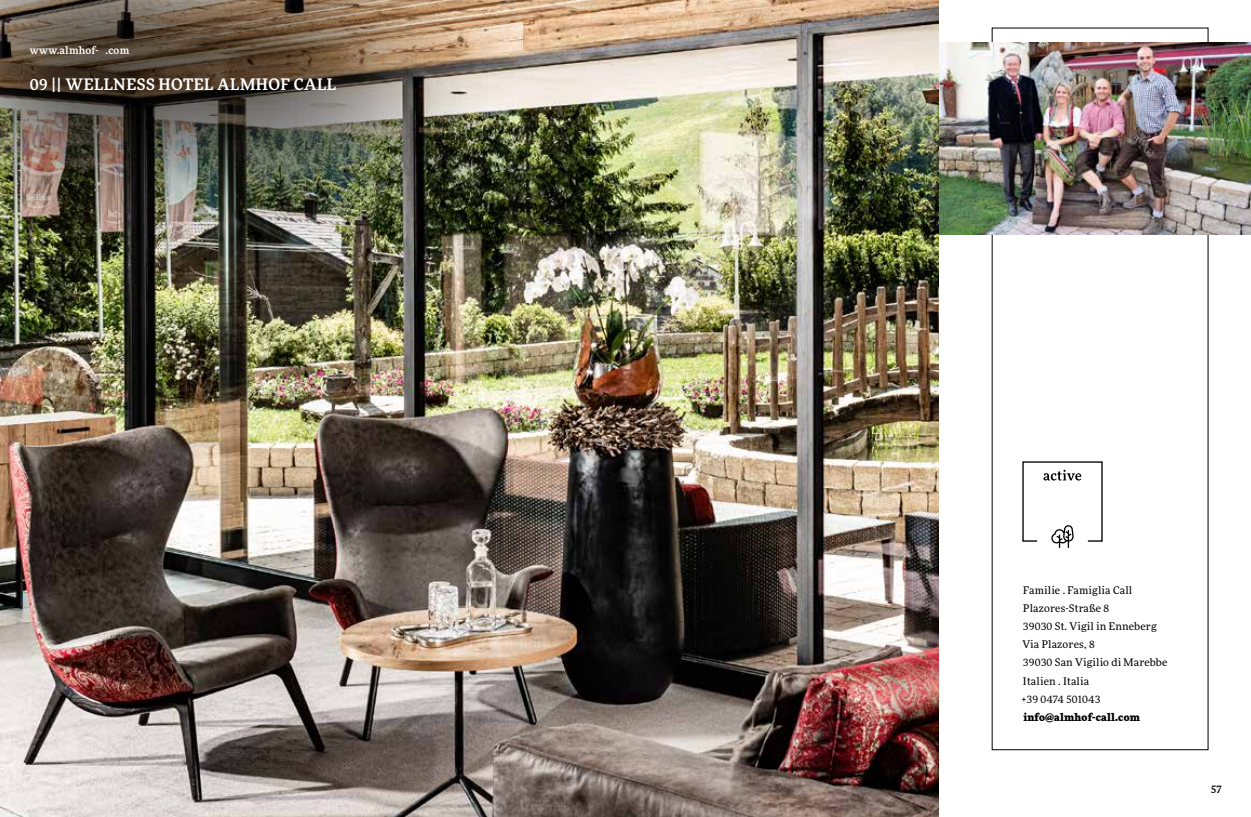
<style>
.page{position:relative;width:1251px;height:817px;background:#fff}
.page>*{position:absolute;margin:0;border:0;box-sizing:border-box;transform-origin:0 0}
.t1{font:500 15.75px "More Pro";letter-spacing:.03em;color:#fff}
.t2{font:10.5px/18px "More Pro";letter-spacing:.02em;color:#000}
.t3{font:900 10.5px "More Pro";letter-spacing:.02em;color:#000}
.t4{font:500 10.5px "More Pro";letter-spacing:.02em;color:#fff}
.t5{font:500 10.5px "More Pro";color:#000}
</style>
<div class="page">
<img style="left:938px;top:43px;width:312px;height:191px">
<img style="left:0;top:0;width:938px;height:816px">
<svg style="left:1022px;top:461px;width:81px;height:86px"></svg>
<div style="left:0;top:0;width:518px;height:281px;background:#000;opacity:.9"></div>
<p class="t4" style="left:30px;top:43px;width:101px">www.almhof- .com</p>
<h1 class="t1" style="left:30px;top:73px;width:308px">09 || WELLNESS HOTEL ALMHOF CALL</h1>
<p class="t2" style="left:1021px;top:581px;width:147px">Familie . Famiglia Call<br>Plazores-Straße 8<br>39030 St. Vigil in Enneberg<br>Via Plazores, 8<br>39030 San Vigilio di Marebbe<br>Italien . Italia<br>+39 0474 501043</p>
<p class="t3" style="left:1023px;top:708px;width:118px">info@almhof-call.com</p>
<p class="t5" style="left:1210px;top:781px;width:13px">57</p>
</div>
